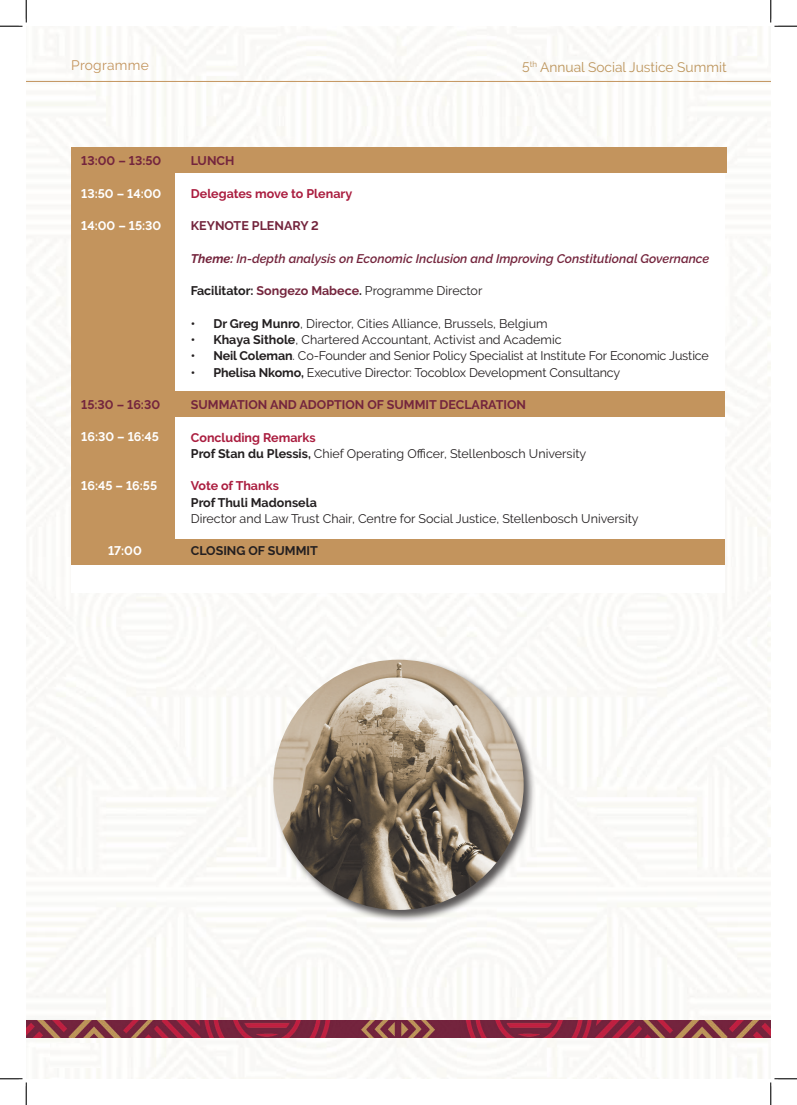
<style>
.page{position:relative;width:797px;height:1105px;background:#fff}
.page>*{position:absolute;margin:0;border:0;box-sizing:border-box;transform-origin:0 0}
.t1{font:13.75px "Raleway";color:#bd955c}
.t2{font:13.75px "Raleway";letter-spacing:.02em;color:#c3945d}
.t3{font:12.5px "Raleway";color:#231f20}
.t4{font:700 12.5px "Raleway";color:#74253d}
.t5{font:italic 600 12.5px "Raleway";color:#74253d}
.t6{font:700 12.5px "Raleway";color:#aa1d3f}
.t7{font:700 12.5px "Raleway";color:#fff}
.t8{font:700 12.5px "Raleway";color:#231f20}
.s1{font-weight:700}
.s2{font-weight:700;color:#74253d}
</style>
<div class="page">
<img style="left:26px;top:26px;width:744px;height:1053px">
<img style="left:26px;top:1021px;width:744px;height:16px">
<hr style="left:26px;top:81px;width:744px;height:1px;background:#c3945d">
<div style="left:71px;top:148px;width:653px;height:445px;background:#fff"></div>
<div style="left:166px;top:148px;width:560px;height:25px;background:#c3945d"></div>
<div style="left:158px;top:391px;width:566px;height:26px;background:#c3945d"></div>
<div style="left:71px;top:148px;width:104px;height:417px;background:#c3945d"></div>
<div style="left:272px;top:658px;width:263px;height:264px;background:#231f20;opacity:.75"></div>
<img style="left:273px;top:660px;width:250px;height:250px;border-radius:125px">
<div style="left:158px;top:539px;width:566px;height:26px;background:#c3945d"></div>
<img style="left:50px;top:1044px;width:50px;height:24px">
<svg style="left:0;top:0;width:27px;height:27px"></svg>
<svg style="left:0;top:1078px;width:27px;height:27px"></svg>
<svg style="left:770px;top:0;width:27px;height:27px"></svg>
<svg style="left:770px;top:1078px;width:27px;height:27px"></svg>
<p class="t2" style="left:71px;top:58px;width:79px">Programme</p>
<p class="t1" style="left:522px;top:59px;width:206px">5<sup>th</sup> Annual Social Justice Summit</p>
<p class="t4" style="left:81px;top:154px;width:81px">13:00 – 13:50</p>
<p class="t7" style="left:81px;top:186px;width:81px">13:50 – 14:00</p>
<p class="t7" style="left:81px;top:219px;width:81px">14:00 – 15:30</p>
<p class="t4" style="left:81px;top:397px;width:80px">15:30 – 16:30</p>
<p class="t7" style="left:81px;top:430px;width:79px">16:30 – 16:45</p>
<p class="t7" style="left:81px;top:479px;width:77px">16:45 – 16:55</p>
<p class="t7" style="left:108px;top:544px;width:35px">17:00</p>
<p class="t4" style="left:191px;top:154px;width:45px">LUNCH</p>
<p class="t6" style="left:191px;top:186px;width:163px">Delegates move to Plenary</p>
<p class="t4" style="left:191px;top:219px;width:129px">KEYNOTE PLENARY 2</p>
<p class="t5" style="left:191px;top:251px;width:520px"><span class="s1">Theme:</span> In-depth analysis on Economic Inclusion and Improving Constitutional Governance</p>
<p class="t3" style="left:191px;top:284px;width:293px"><span class="s1">Facilitator:</span> <span class="s2">Songezo Mabece</span><span class="s1">.</span> Programme Director</p>
<p class="t3" style="left:191px;top:316px;width:358px"><span class="s1">• Dr Greg Munro</span>, Director, Cities Alliance, Brussels, Belgium</p>
<p class="t3" style="left:191px;top:333px;width:372px"><span class="s1">• Khaya Sithole</span>, Chartered Accountant, Activist and Academic</p>
<p class="t3" style="left:191px;top:349px;width:519px"><span class="s1">• Neil Coleman</span>. Co-Founder and Senior Policy Specialist at Institute For Economic Justice</p>
<p class="t3" style="left:191px;top:365px;width:431px"><span class="s1">• Phelisa Nkomo,</span> Executive Director: Tocoblox Development Consultancy</p>
<p class="t4" style="left:191px;top:398px;width:337px">SUMMATION AND ADOPTION OF SUMMIT DECLARATION</p>
<p class="t6" style="left:191px;top:430px;width:126px">Concluding Remarks</p>
<p class="t3" style="left:191px;top:446px;width:397px"><span class="s1">Prof Stan du Plessis,</span> Chief Operating Officer, Stellenbosch University</p>
<p class="t6" style="left:191px;top:479px;width:89px">Vote of Thanks</p>
<p class="t8" style="left:191px;top:495px;width:127px">Prof Thuli Madonsela</p>
<p class="t3" style="left:191px;top:511px;width:449px">Director and Law Trust Chair, Centre for Social Justice, Stellenbosch University</p>
<p class="t8" style="left:191px;top:544px;width:128px">CLOSING OF SUMMIT</p>
</div>
